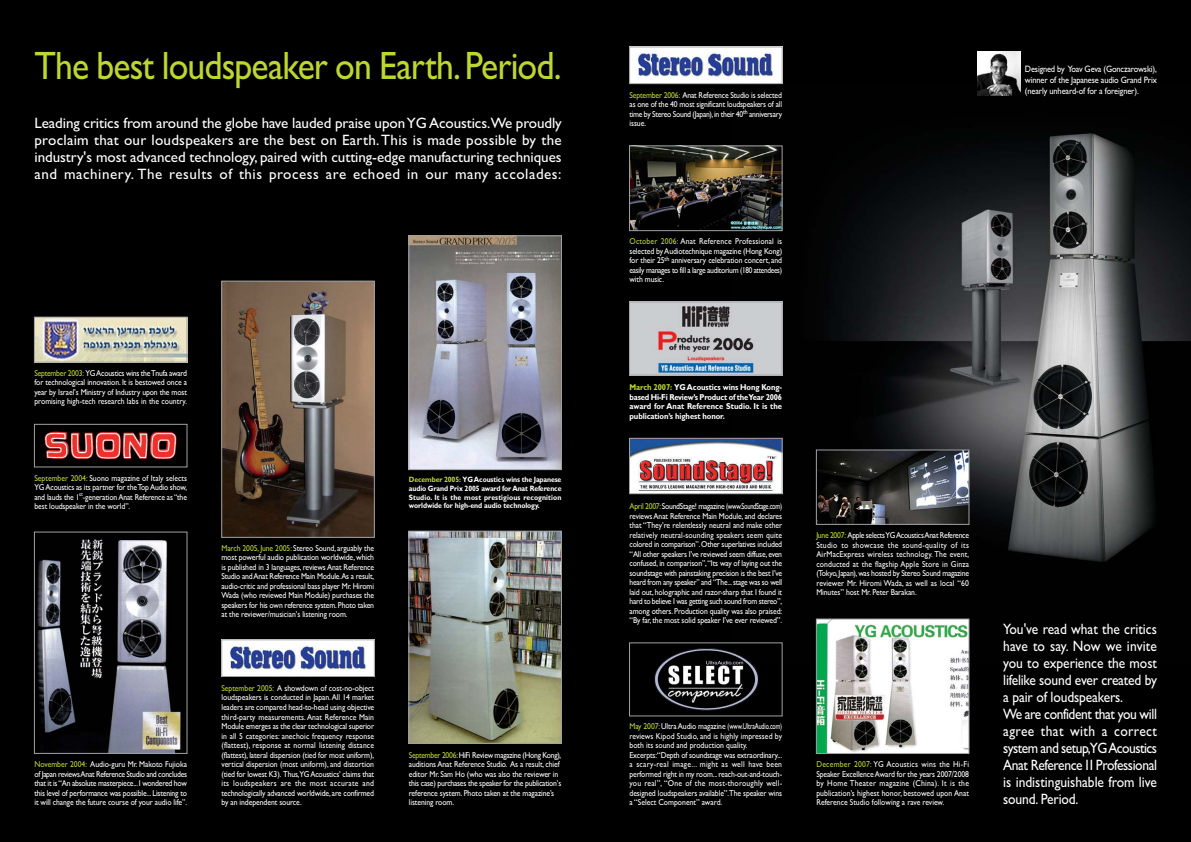
<style>
.page{position:relative;width:1191px;height:842px;background:#000}
.page>*{position:absolute;margin:0;border:0;box-sizing:border-box;transform-origin:0 0}
.t1{font:39.6px "Gill Sans";letter-spacing:-.025em;color:#bed630;scale:.9 1}
.t2{font:15px/17px "Gill Sans";letter-spacing:-.005em;color:#fff;text-align:justify}
.t3{font:15px/17px "Gill Sans";letter-spacing:-.005em;color:#fff;scale:.9 1}
.t4{font:9.3px/10.8px "Gill Sans";letter-spacing:-.015em;color:#fff;text-align:justify;scale:.9 1}
.t5{font:8.6px/9.5px "Gill Sans";letter-spacing:-.01em;color:#fff;text-align:justify;scale:.9 1}
.t6{font:700 8.6px/9.5px "Gill Sans";letter-spacing:-.01em;color:#fff;text-align:justify;scale:.9 1}
.t7{font:700 7.7px/8.7px "Gill Sans";letter-spacing:-.01em;color:#fff;text-align:justify;scale:.9 1}
.s1{color:#bed630}
</style>
<div class="page">
<img style="left:731px;top:133px;width:460px;height:531px">
<img style="left:977px;top:52px;width:44px;height:44px">
<img style="left:36px;top:319px;width:149px;height:41px">
<div style="left:34px;top:317px;width:153px;height:45px;border:1px solid #9fa1a4"></div>
<img style="left:44px;top:431px;width:133px;height:29px">
<div style="left:34px;top:424px;width:153px;height:43px;border:1px solid #9fa1a4"></div>
<img style="left:37px;top:539px;width:144px;height:213px">
<div style="left:34px;top:532px;width:153px;height:222px;border:1px solid #9fa1a4"></div>
<img style="left:410px;top:533px;width:149px;height:209px">
<div style="left:408px;top:531px;width:153px;height:213px;border:1px solid #9fa1a4"></div>
<img style="left:410px;top:238px;width:149px;height:230px">
<div style="left:408px;top:236px;width:153px;height:234px;border:1px solid #9fa1a4"></div>
<img style="left:223px;top:283px;width:149px;height:253px">
<div style="left:221px;top:281px;width:153px;height:257px;border:1px solid #9fa1a4"></div>
<img style="left:223px;top:642px;width:149px;height:33px">
<div style="left:221px;top:640px;width:153px;height:37px;border:1px solid #9fa1a4"></div>
<img style="left:631px;top:440px;width:149px;height:52px">
<div style="left:629px;top:438px;width:153px;height:56px;border:1px solid #9fa1a4"></div>
<img style="left:631px;top:148px;width:149px;height:81px">
<div style="left:629px;top:146px;width:153px;height:85px;border:1px solid #9fa1a4"></div>
<img style="left:818px;top:452px;width:149px;height:71px">
<div style="left:816px;top:450px;width:153px;height:75px;border:1px solid #9fa1a4"></div>
<img style="left:818px;top:621px;width:149px;height:131px">
<div style="left:816px;top:619px;width:153px;height:135px;border:1px solid #9fa1a4"></div>
<img style="left:653px;top:647px;width:106px;height:64px;border-radius:50%">
<img style="left:631px;top:304px;width:149px;height:69px">
<div style="left:629px;top:302px;width:153px;height:73px;border:1px solid #9fa1a4"></div>
<img style="left:631px;top:49px;width:149px;height:33px">
<div style="left:629px;top:47px;width:153px;height:37px;border:1px solid #9fa1a4"></div>
<h1 class="t1" style="left:34px;top:52px;width:587px">The best loudspeaker on Earth. Period.</h1>
<p class="t2" style="left:35px;top:116px;width:528px">Leading critics from around the globe have lauded praise upon YG Acoustics.We proudly proclaim that our loudspeakers are the best on Earth. This is made possible by the industry's most advanced technology, paired with cutting-edge manufacturing techniques and machinery. The results of this process are echoed in our many accolades:</p>
<p class="t5" style="left:34px;top:369px;width:171px"><span class="s1">September 2003:</span> YG Acoustics wins the Tnufa award for technological innovation. It is bestowed once a year by Israel’s Ministry of Industry upon the most promising high-tech research labs in the country.</p>
<p class="t5" style="left:34px;top:474px;width:171px"><span class="s1">September 2004:</span> Suono magazine of Italy selects YG Acoustics as its partner for the Top Audio show, and lauds the 1<sup>st</sup>-generation Anat Reference as “the best loudspeaker in the world”.</p>
<p class="t5" style="left:221px;top:544px;width:171px"><span class="s1">March 2005, June 2005:</span> Stereo Sound, arguably the most powerful audio publication worldwide, which is published in 3 languages, reviews Anat Reference Studio and Anat Reference Main Module.As a result, audio-critic and professional bass player Mr. Hiromi Wada (who reviewed Main Module) purchases the speakers for his own reference system. Photo taken at the reviewer/musician’s listening room.</p>
<p class="t7" style="left:409px;top:476px;width:171px"><span class="s1">December 2005:</span> YG Acoustics wins the Japanese audio Grand Prix 2005 award for Anat Reference Studio. It is the most prestigious recognition worldwide for high-end audio technology.</p>
<p class="t5" style="left:221px;top:684px;width:171px"><span class="s1">September 2005:</span> A showdown of cost-no-object loudspeakers is conducted in Japan. All 14 market leaders are compared head-to-head using objective third-party measurements. Anat Reference Main Module emerges as the clear technological superior in all 5 categories: anechoic frequency response (flattest), response at normal listening distance (flattest), lateral dispersion (tied for most uniform), vertical dispersion (most uniform), and distortion (tied for lowest K3). Thus,YG Acoustics’ claims that its loudspeakers are the most accurate and technologically advanced worldwide, are confirmed by an independent source.</p>
<p class="t5" style="left:34px;top:760px;width:171px"><span class="s1">November 2004:</span> Audio-guru Mr. Makoto Fujioka of Japan reviews Anat Reference Studio and concludes that it is “An absolute masterpiece... I wondered how this level of performance was possible... Listening to it will change the future course of your audio life”.</p>
<p class="t5" style="left:409px;top:751px;width:171px;text-align:left"><span class="s1">September 2006:</span> HiFi Review magazine (Hong Kong), auditions Anat Reference Studio. As a result, chief editor Mr. Sam Ho (who was also the reviewer in this case) purchases the speaker for the publication’s reference system. Photo taken at the magazine’s listening room.</p>
<p class="t5" style="left:629px;top:91px;width:171px"><span class="s1">September 2006:</span> Anat Reference Studio is selected as one of the 40 most significant loudspeakers of all time by Stereo Sound (Japan), in their 40<sup>th</sup> anniversary issue.</p>
<p class="t4" style="left:1025px;top:65px;width:148px">Designed by Yoav Geva (Gonczarowski), winner of the Japanese audio Grand Prix (nearly unheard-of for a foreigner).</p>
<p class="t5" style="left:629px;top:238px;width:171px"><span class="s1">October 2006:</span> Anat Reference Professional is selected by Audiotechnique magazine (Hong Kong) for their 25<sup>th</sup> anniversary celebration concert, and easily manages to fill a large auditorium (180 attendees) with music.</p>
<p class="t6" style="left:629px;top:383px;width:171px"><span class="s1">March 2007:</span> YG Acoustics wins Hong Kong&shy;based Hi-Fi Review’s Product of the Year 2006 award for Anat Reference Studio. It is the publication’s highest honor.</p>
<p class="t5" style="left:629px;top:502px;width:171px"><span class="s1">April 2007:</span> SoundStage! magazine (www.SoundStage.com) reviews Anat Reference Main Module, and declares that “They’re relentlessly neutral and make other relatively neutral-sounding speakers seem quite colored in comparison”. Other superlatives included “All other speakers I’ve reviewed seem diffuse, even confused, in comparison”,“Its way of laying out the soundstage with painstaking precision is the best I’ve heard from any speaker” and “The... stage was so well laid out, holographic and razor-sharp that I found it hard to believe I was getting such sound from stereo”, among others. Production quality was also praised: “By far, the most solid speaker I’ve ever reviewed”.</p>
<p class="t5" style="left:816px;top:531px;width:171px"><span class="s1">June 2007:</span> Apple selects YG Acoustics Anat Reference Studio to showcase the sound-quality of its AirMacExpress wireless technology. The event, conducted at the flagship Apple Store in Ginza (Tokyo, Japan), was hosted by Stereo Sound magazine reviewer Mr. Hiromi Wada, as well as local “60<br>Minutes” host Mr. Peter Barakan.</p>
<p class="t5" style="left:629px;top:722px;width:171px;text-align:left"><span class="s1">May 2007:</span> Ultra Audio magazine (www.UltraAudio.com) reviews Kipod Studio, and is highly impressed by both its sound and production quality.<br>Excerpts:“Depth of soundstage was extraordinary... a scary-real image... might as well have been performed right in my room... reach-out-and-touch&shy;you real”, “One of the most-thoroughly well&shy;designed loudspeakers available”.The speaker wins a “Select Component” award.</p>
<p class="t5" style="left:816px;top:760px;width:171px"><span class="s1">December 2007:</span> YG Acoustics wins the Hi-Fi Speaker Excellence Award for the years 2007/2008 by Home Theater magazine (China). It is the publication’s highest honor, bestowed upon Anat Reference Studio following a rave review.</p>
<p class="t3" style="left:1003px;top:622px;width:172px">You've read what the critics have to say. Now we invite you to experience the most lifelike sound ever created by a pair of loudspeakers.<br>We are confident that you will agree that with a correct system and setup,YG Acoustics<br>Anat Reference II Professional is indistinguishable from live sound. Period.</p>
</div>
